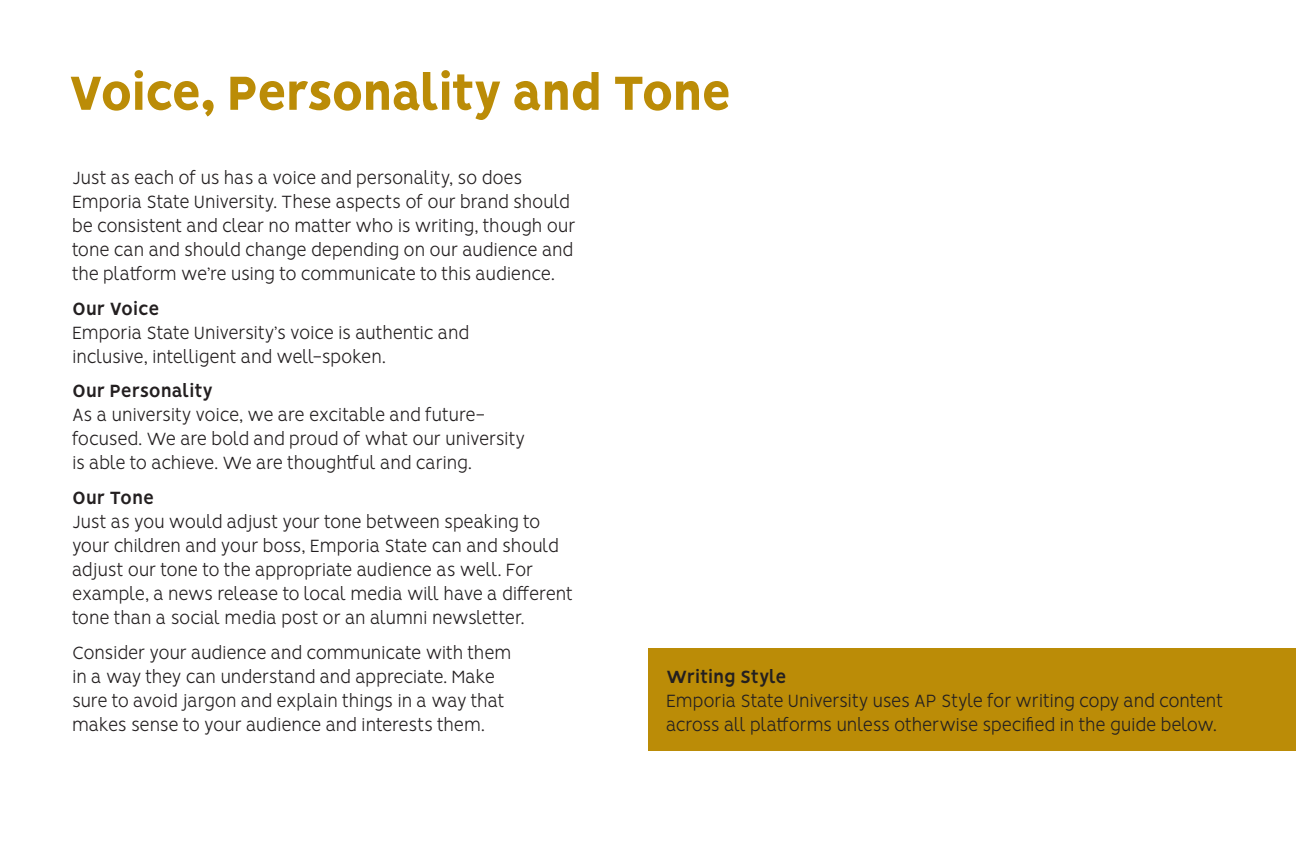
<style>
.page{position:relative;width:1296px;height:864px;background:#fff}
.page>*{position:absolute;margin:0;border:0;box-sizing:border-box;transform-origin:0 0}
.Page_Header{font:800 54px "Vision";letter-spacing:-.04em;color:#bb8c07}
.Body_Copy{font:300 20px/24px "Vision";letter-spacing:-.015em;color:#231f20}
.Term__Word__Phrase{font:700 20px "Vision";letter-spacing:-.01em;color:#231f20}
</style>
<div class="page">
<div style="left:648px;top:649px;width:648px;height:102px;background:#bb8c07"></div>
<p class="Page_Header" style="left:68px;top:61px;width:665px">Voice, Personality and Tone</p>
<p class="Body_Copy" style="left:72px;top:168px;width:505px">Just as each of us has a voice and personality, so does Emporia State University. These aspects of our brand should be consistent and clear no matter who is writing, though our tone can and should change depending on our audience and the platform we’re using to communicate to this audience.</p>
<p class="Term__Word__Phrase" style="left:72px;top:297px;width:89px">Our Voice</p>
<p class="Body_Copy" style="left:72px;top:322px;width:399px">Emporia State University’s voice is authentic and inclusive, intelligent and well-spoken.</p>
<p class="Term__Word__Phrase" style="left:72px;top:379px;width:142px">Our Personality</p>
<p class="Body_Copy" style="left:72px;top:405px;width:454px">As a university voice, we are excitable and future&shy;focused. We are bold and proud of what our university is able to achieve. We are thoughtful and caring.</p>
<p class="Term__Word__Phrase" style="left:72px;top:486px;width:83px">Our Tone</p>
<p class="Body_Copy" style="left:72px;top:512px;width:502px">Just as you would adjust your tone between speaking to your children and your boss, Emporia State can and should adjust our tone to the appropriate audience as well. For example, a news release to local media will have a different tone than a social media post or an alumni newsletter.</p>
<p class="Body_Copy" style="left:72px;top:643px;width:441px">Consider your audience and communicate with them in a way they can understand and appreciate. Make sure to avoid jargon and explain things in a way that makes sense to your audience and interests them.</p>
<p class="Term__Word__Phrase" style="left:666px;top:665px;width:122px">Writing Style</p>
<p class="Body_Copy" style="left:666px;top:691px;width:559px">Emporia State University uses AP Style for writing copy and content across all platforms unless otherwise specified in the guide below.</p>
</div>
